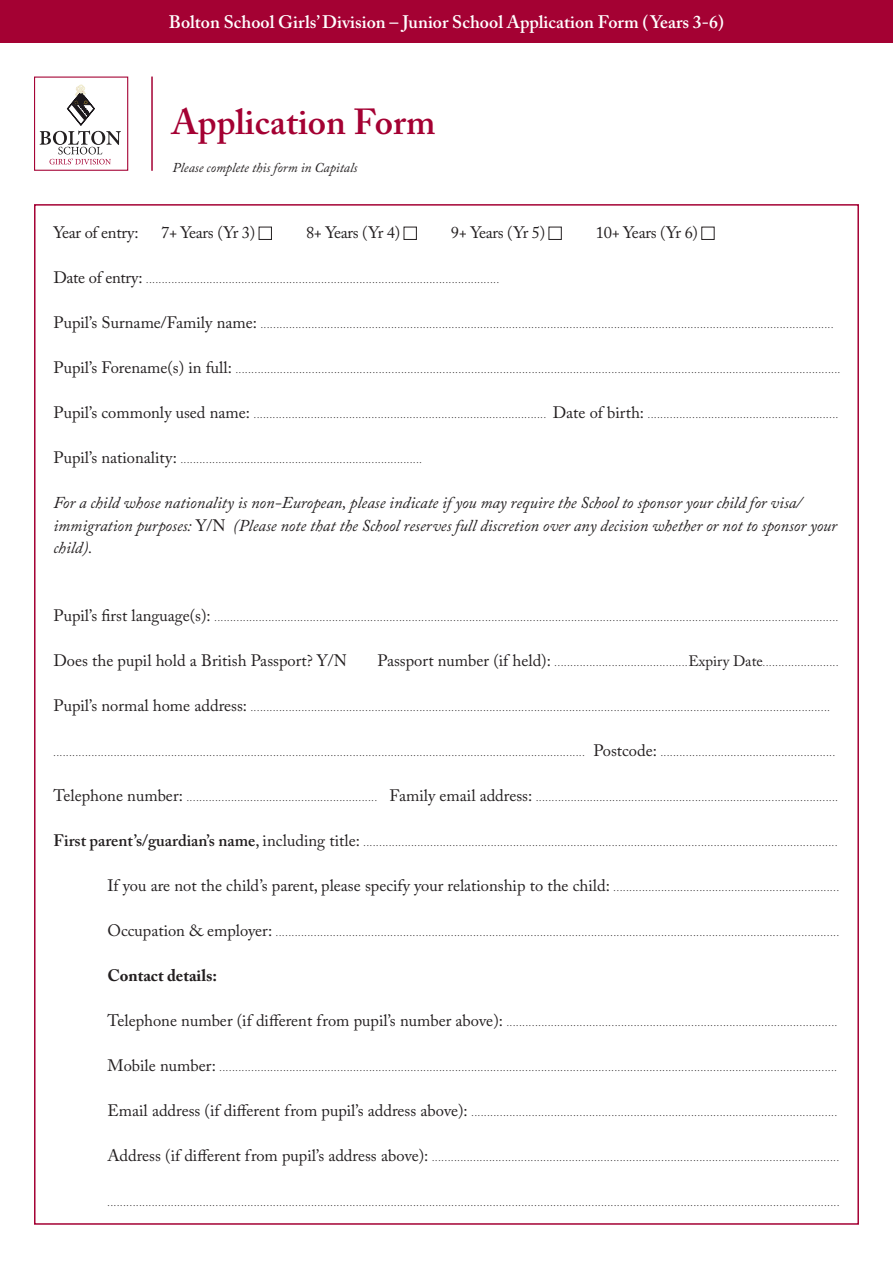
<style>
.page{position:relative;width:893px;height:1263px;background:#fff}
.page>*{position:absolute;margin:0;border:0;box-sizing:border-box;transform-origin:0 0}
.t1{font:600 36px "Adobe Caslon Pro";color:#a40133}
.t2{font:600 18px "Adobe Caslon Pro";color:#fff}
.t3{font:italic 16.5px/22.5px "Adobe Caslon Pro";color:#231f20}
.t4{font:16.5px "Adobe Caslon Pro";letter-spacing:-.02em;color:#231f20}
.t5{font:16.5px "Adobe Caslon Pro";color:#231f20}
.t6{font:700 16.5px "Adobe Caslon Pro";color:#231f20}
.t7{font:italic 13.5px "Adobe Caslon Pro";color:#231f20}
.t8{font:9px "Adobe Caslon Pro";color:#231f20}
.s1{font-size:16.5px}
.s2{font-style:normal}
.s3{font-size:15px}
.s4{font-weight:600;font-size:16.5px}
</style>
<div class="page">
<div style="left:259px;top:227px;width:13px;height:13px;border:1px solid #231f20"></div>
<div style="left:404px;top:227px;width:13px;height:13px;border:1px solid #231f20"></div>
<div style="left:549px;top:227px;width:12px;height:13px;border:1px solid #231f20"></div>
<div style="left:702px;top:227px;width:12px;height:13px;border:1px solid #231f20"></div>
<div style="left:0;top:0;width:893px;height:43px;background:#a40133"></div>
<svg style="left:40px;top:131px;width:81px;height:33px"></svg>
<svg style="left:67px;top:85px;width:27px;height:40px"></svg>
<div style="left:34px;top:77px;width:94px;height:94px;border:1px solid #a40133"></div>
<hr style="left:151px;top:77px;width:2px;height:94px;background:#a40133">
<h2 class="t2" style="left:169px;top:11px;width:557px">Bolton School Girls’ Division – Junior School Application Form (Years 3-6)</h2>
<h1 class="t1" style="left:171px;top:101px;width:266px">Application Form</h1>
<h3 class="t7" style="left:173px;top:159px;width:186px">Please complete this form in Capitals</h3>
<h3 class="t4" style="left:54px;top:223px;width:87px">Year of entry:</h3>
<h3 class="t4" style="left:161px;top:223px;width:96px">7+ Years (Yr 3)</h3>
<h3 class="t4" style="left:306px;top:223px;width:96px">8+ Years (Yr 4)</h3>
<h3 class="t4" style="left:451px;top:223px;width:96px">9+ Years (Yr 5)</h3>
<h3 class="t4" style="left:596px;top:223px;width:104px">10+ Years (Yr 6)</h3>
<p class="t8" style="left:54px;top:275px;width:447px"><span class="s1">Date of entry:</span> ...............................................................................................................</p>
<p class="t8" style="left:54px;top:320px;width:781px"><span class="s1">Pupil’s Surname/Family name:</span> ....................................................................................................................................................................................</p>
<p class="t8" style="left:54px;top:365px;width:788px"><span class="s1">Pupil’s Forename(s) in full:</span> ..............................................................................................................................................................................................</p>
<p class="t8" style="left:53px;top:410px;width:786px"><span class="s1">Pupil’s commonly used name:</span> ............................................................................................ <span class="s1">Date of birth:</span> ............................................................</p>
<p class="t8" style="left:54px;top:455px;width:370px"><span class="s1">Pupil’s nationality:</span> ............................................................................</p>
<p class="t3" style="left:54px;top:491px;width:785px">For a child whose nationality is non-European, please indicate if you may require the School to sponsor your child for visa/ immigration purposes: <span class="s2">Y/N</span> (Please note that the School reserves full discretion over any decision whether or not to sponsor your child).</p>
<p class="t8" style="left:54px;top:612px;width:786px"><span class="s1">Pupil’s first language(s):</span> ....................................................................................................................................................................................................</p>
<h3 class="t5" style="left:54px;top:650px;width:295px">Does the pupil hold a British Passport? Y/N</h3>
<p class="t8" style="left:377px;top:657px;width:462px"><span class="s1">Passport number (if held):</span> ..........................................<span class="s3">Expiry Date</span>........................</p>
<p class="t8" style="left:54px;top:702px;width:778px"><span class="s1">Pupil’s normal home address:</span> ......................................................................................................................................................................................</p>
<p class="t8" style="left:54px;top:747px;width:783px">....................................................................................................................................................................... <span class="s1">Postcode:</span> .......................................................</p>
<p class="t8" style="left:54px;top:792px;width:786px"><span class="s1">Telephone number:</span> ............................................................ <span class="s1">Family email address:</span> ...............................................................................................</p>
<p class="t8" style="left:54px;top:837px;width:785px"><span class="s4">First parent’s/guardian’s name</span><span class="s1">, including title:</span> .....................................................................................................................................................</p>
<p class="t8" style="left:108px;top:882px;width:733px"><span class="s1">If you are not the child’s parent, please specify your relationship to the child:</span> .......................................................................</p>
<p class="t8" style="left:108px;top:927px;width:733px"><span class="s1">Occupation &amp; employer:</span> .................................................................................................................................................................................</p>
<h3 class="t6" style="left:108px;top:965px;width:111px">Contact details:</h3>
<p class="t8" style="left:108px;top:1017px;width:731px"><span class="s1">Telephone number (if different from pupil’s number above):</span> ........................................................................................................</p>
<p class="t8" style="left:108px;top:1062px;width:731px"><span class="s1">Mobile number:</span> ..................................................................................................................................................................................................</p>
<p class="t8" style="left:108px;top:1107px;width:731px"><span class="s1">Email address (if different from pupil’s address above):</span> ...................................................................................................................</p>
<p class="t8" style="left:108px;top:1152px;width:733px"><span class="s1">Address (if different from pupil’s address above):</span> ................................................................................................................................</p>
<p class="t8" style="left:108px;top:1197px;width:733px">......................................................................................................................................................................................................................................</p>
</div>
